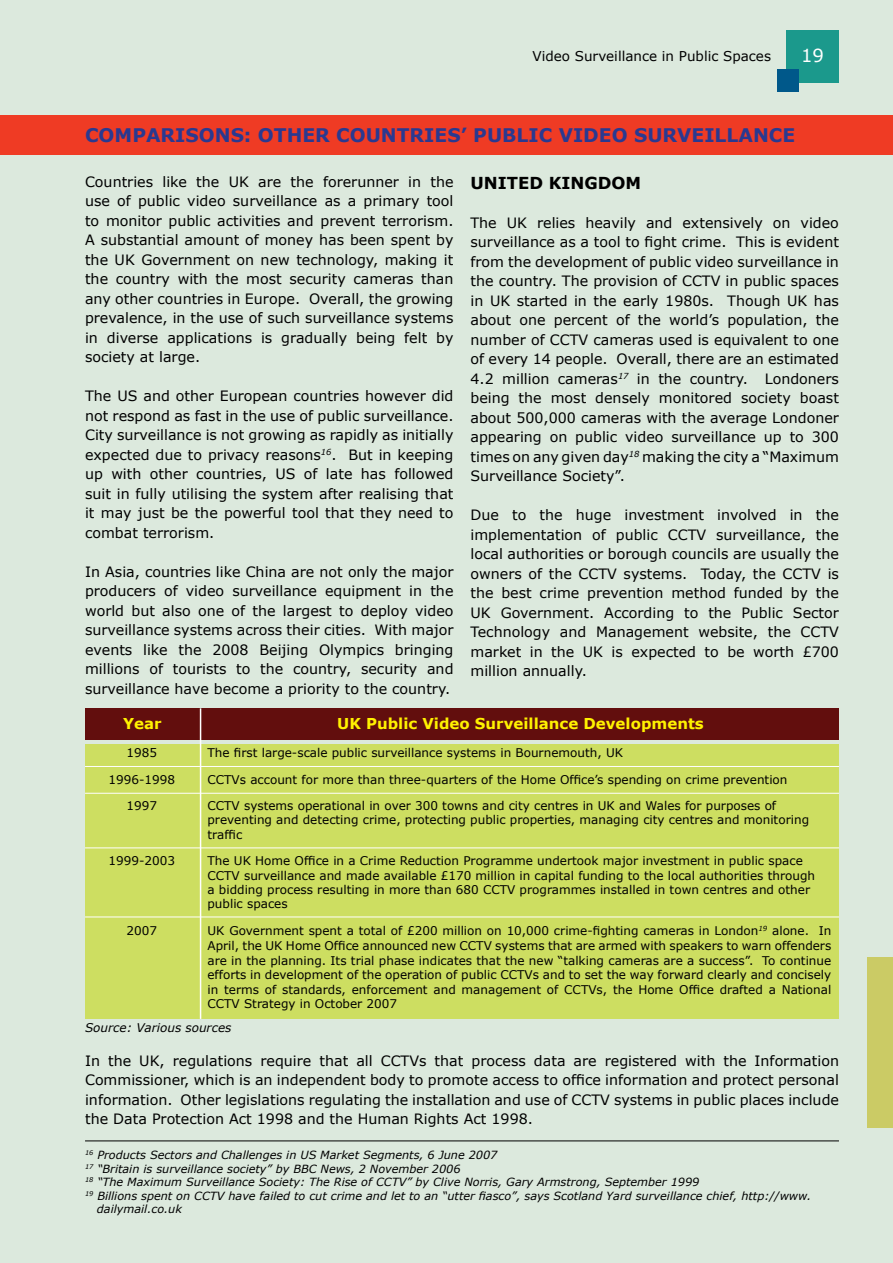
<style>
.page{position:relative;width:893px;height:1263px;background:#dce9dd}
.page>*{position:absolute;margin:0;border:0;box-sizing:border-box;transform-origin:0 0}
.t1{font:700 18.75px "Verdana";color:#2a3990}
.t2{font:18px "Verdana";color:#fff}
.t3{font:700 16.5px "Verdana";color:#000}
.t4{font:700 15px "Verdana";color:#fff200}
.t5{font:14.25px/19.5px "Verdana";color:#000;text-align:justify}
.t6{font:13.5px "Verdana";color:#000}
.t7{font:12px/14.4px "Verdana";color:#000}
.t8{font:italic 12px "Verdana";color:#000}
.t9{font:italic 11.25px "Verdana";color:#000}
</style>
<div class="page">
<div style="left:786px;top:30px;width:53px;height:53px;background:#1b998c"></div>
<div style="left:867px;top:957px;width:26px;height:171px;background:#cbcb65"></div>
<div style="left:777px;top:69px;width:21px;height:23px;background:#00588a"></div>
<div style="left:0;top:115px;width:893px;height:40px;background:#ef3b24"></div>
<div style="left:85px;top:744px;width:754px;height:275px;background:#cdde61"></div>
<div style="left:85px;top:708px;width:754px;height:31px;background:#620e0d"></div>
<hr style="left:85px;top:766px;width:754px;height:1px;background:#fff">
<hr style="left:85px;top:793px;width:754px;height:1px;background:#fff">
<hr style="left:85px;top:847px;width:754px;height:1px;background:#fff">
<hr style="left:85px;top:916px;width:754px;height:1px;background:#fff">
<hr style="left:85px;top:1140px;width:754px;height:1px;background:#000">
<hr style="left:200px;top:708px;width:1px;height:311px;background:#fff">
<p class="t6" style="left:532px;top:48px;width:240px">Video Surveillance in Public Spaces</p>
<p class="t2" style="left:801px;top:44px;width:24px">19</p>
<h1 class="t1" style="left:85px;top:123px;width:712px">COMPARISONS: OTHER COUNTRIES’ PUBLIC VIDEO SURVEILLANCE</h1>
<p class="t5" style="left:85px;top:171px;width:370px">Countries like the UK are the forerunner in the use of public video surveillance as a primary tool to monitor public activities and prevent terrorism.<br>A substantial amount of money has been spent by the UK Government on new technology, making it the country with the most security cameras than any other countries in Europe. Overall, the growing prevalence, in the use of such surveillance systems in diverse applications is gradually being felt by society at large.</p>
<p class="t5" style="left:85px;top:386px;width:370px">The US and other European countries however did not respond as fast in the use of public surveillance.<br>City surveillance is not growing as rapidly as initially expected due to privacy reasons<sup>16</sup>. But in keeping up with other countries, US of late has followed suit in fully utilising the system after realising that it may just be the powerful tool that they need to combat terrorism.</p>
<p class="t5" style="left:85px;top:561px;width:370px">In Asia, countries like China are not only the major producers of video surveillance equipment in the world but also one of the largest to deploy video surveillance systems across their cities. With major events like the 2008 Beijing Olympics bringing millions of tourists to the country, security and surveillance have become a priority to the country.</p>
<p class="t3" style="left:470px;top:172px;width:172px">UNITED KINGDOM</p>
<p class="t5" style="left:470px;top:212px;width:370px">The UK relies heavily and extensively on video surveillance as a tool to fight crime. This is evident from the development of public video surveillance in the country. The provision of CCTV in public spaces in UK started in the early 1980s. Though UK has about one percent of the world’s population, the number of CCTV cameras used is equivalent to one of every 14 people. Overall, there are an estimated 4.2 million cameras<sup>17</sup> in the country. Londoners being the most densely monitored society boast about 500,000 cameras with the average Londoner appearing on public video surveillance up to 300 times on any given day<sup>18</sup> making the city a “Maximum Surveillance Society”.</p>
<p class="t5" style="left:470px;top:505px;width:370px">Due to the huge investment involved in the implementation of public CCTV surveillance, the local authorities or borough councils are usually the owners of the CCTV systems. Today, the CCTV is the best crime prevention method funded by the UK Government. According to the Public Sector Technology and Management website, the CCTV market in the UK is expected to be worth £700 million annually.</p>
<p class="t4" style="left:123px;top:714px;width:40px">Year</p>
<p class="t4" style="left:337px;top:714px;width:368px">UK Public Video Surveillance Developments</p>
<p class="t7" style="left:126px;top:745px;width:32px">1985</p>
<p class="t7" style="left:108px;top:766px;width:68px;line-height:26.4px;text-align:center">1996-1998<br>1997</p>
<p class="t7" style="left:108px;top:853px;width:68px">1999-2003</p>
<p class="t7" style="left:126px;top:923px;width:32px">2007</p>
<p class="t7" style="left:207px;top:745px;width:417px">The first large-scale public surveillance systems in Bournemouth, UK</p>
<p class="t7" style="left:207px;top:772px;width:581px">CCTVs account for more than three-quarters of the Home Office’s spending on crime prevention</p>
<p class="t7" style="left:207px;top:798px;width:603px">CCTV systems operational in over 300 towns and city centres in UK and Wales for purposes of preventing and detecting crime, protecting public properties, managing city centres and monitoring traffic</p>
<p class="t7" style="left:207px;top:853px;width:609px">The UK Home Office in a Crime Reduction Programme undertook major investment in public space CCTV surveillance and made available £170 million in capital funding to the local authorities through a bidding process resulting in more than 680 CCTV programmes installed in town centres and other public spaces</p>
<p class="t7" style="left:207px;top:922px;width:625px;line-height:15.6px">UK Government spent a total of £200 million on 10,000 crime-fighting cameras in London<sup>19</sup> alone. In<br>April, the UK Home Office announced new CCTV systems that are armed with speakers to warn offenders</p>
<p class="t7" style="left:207px;top:953px;width:625px;text-align:justify">are in the planning. Its trial phase indicates that the new “talking cameras are a success”. To continue efforts in development of the operation of public CCTVs and to set the way forward clearly and concisely in terms of standards, enforcement and management of CCTVs, the Home Office drafted a National CCTV Strategy in October 2007</p>
<p class="t8" style="left:85px;top:1020px;width:148px">Source: Various sources</p>
<p class="t5" style="left:85px;top:1050px;width:755px">In the UK, regulations require that all CCTVs that process data are registered with the Information Commissioner, which is an independent body to promote access to office information and protect personal information. Other legislations regulating the installation and use of CCTV systems in public places include the Data Protection Act 1998 and the Human Rights Act 1998.</p>
<p class="t9" style="left:85px;top:1148px;width:414px"><sup>16</sup> Products Sectors and Challenges in US Market Segments, 6 June 2007</p>
<p class="t9" style="left:85px;top:1161px;width:377px"><sup>17</sup> “Britain is surveillance society” by BBC News, 2 November 2006</p>
<p class="t9" style="left:85px;top:1175px;width:616px"><sup>18</sup> “The Maximum Surveillance Society: The Rise of CCTV” by Clive Norris, Gary Armstrong, September 1999</p>
<p class="t9" style="left:85px;top:1188px;width:728px"><sup>19</sup> Billions spent on CCTV have failed to cut crime and let to an “utter fiasco”, says Scotland Yard surveillance chief, http://www.</p>
<p class="t9" style="left:97px;top:1202px;width:87px">dailymail.co.uk</p>
</div>
